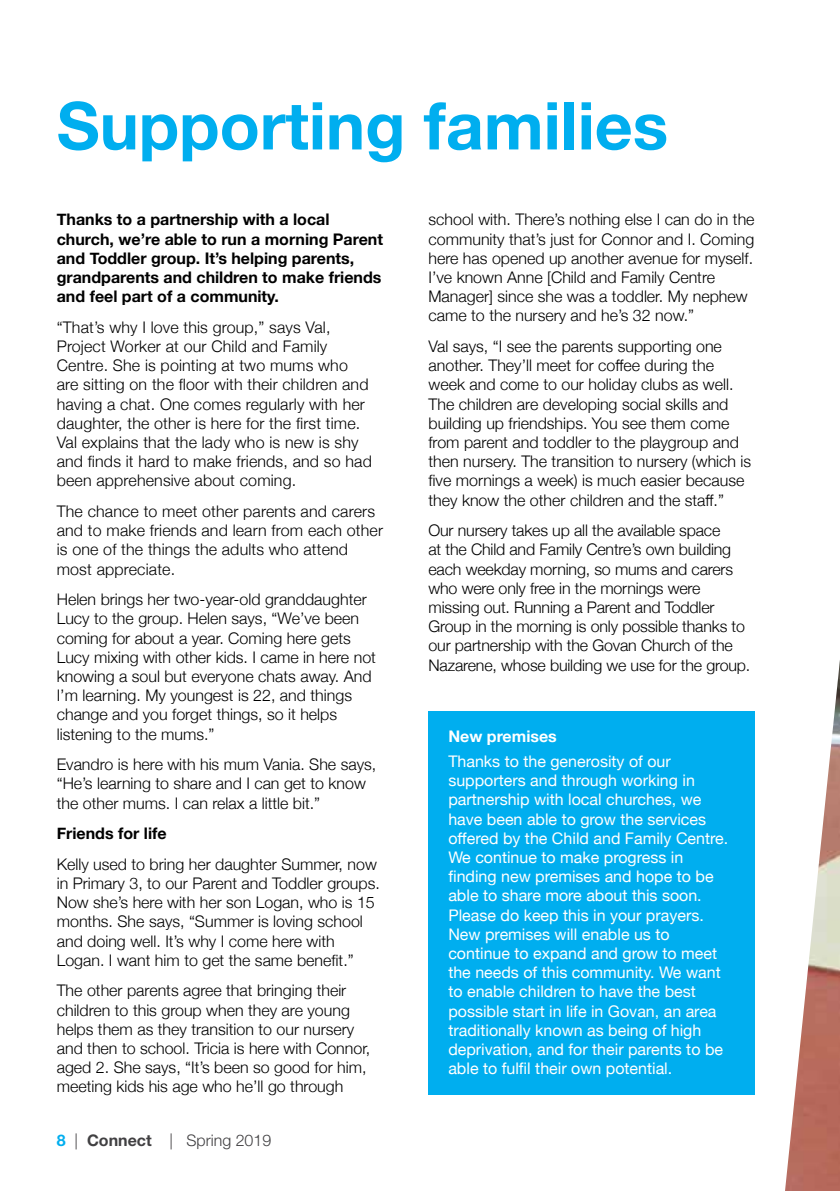
<style>
.page{position:relative;width:840px;height:1191px;background:#fff}
.page>*{position:absolute;margin:0;border:0;box-sizing:border-box;transform-origin:0 0}
.t1{font:700 66px "Helvetica Neue";color:#00aeef}
.t2{font:300 16px/19.2px "Helvetica Neue";color:#000}
.t3{font:16px/19.2px "Helvetica Neue";color:#fff}
.t4{font:700 16px/19.2px "Helvetica Neue";color:#000}
.t5{font:300 16px "Helvetica Neue LT Std";color:#414042}
.t6{font:700 16px "Helvetica Neue";color:#fff}
.s1{font-weight:700;color:#00aeef}
.s2{font-weight:700}
</style>
<div class="page">
<img style="left:785px;top:670px;width:54px;height:521px">
<div style="left:428px;top:711px;width:326px;height:384px;background:#00aeef"></div>
<h1 class="t1" style="left:57px;top:74px;width:612px">Supporting families</h1>
<p class="t4" style="left:57px;top:210px;width:327px">Thanks to a partnership with a local church, we’re able to run a morning Parent and Toddler group. It’s helping parents, grandparents and children to make friends and feel part of a community.</p>
<p class="t2" style="left:57px;top:316px;width:316px">“That’s why I love this group,” says Val, Project Worker at our Child and Family Centre. She is pointing at two mums who are sitting on the floor with their children and having a chat. One comes regularly with her daughter, the other is here for the first time.<br>Val explains that the lady who is new is shy and finds it hard to make friends, and so had been apprehensive about coming.</p>
<p class="t2" style="left:57px;top:500px;width:327px">The chance to meet other parents and carers and to make friends and learn from each other is one of the things the adults who attend most appreciate.</p>
<p class="t2" style="left:57px;top:589px;width:320px">Helen brings her two-year-old granddaughter Lucy to the group. Helen says, “We’ve been coming for about a year. Coming here gets Lucy mixing with other kids. I came in here not knowing a soul but everyone chats away. And I’m learning. My youngest is 22, and things change and you forget things, so it helps listening to the mums.”</p>
<p class="t2" style="left:57px;top:753px;width:321px">Evandro is here with his mum Vania. She says, “He’s learning to share and I can get to know the other mums. I can relax a little bit.”</p>
<p class="t4" style="left:57px;top:824px;width:111px">Friends for life</p>
<p class="t2" style="left:57px;top:853px;width:324px">Kelly used to bring her daughter Summer, now in Primary 3, to our Parent and Toddler groups.<br>Now she’s here with her son Logan, who is 15 months. She says, “Summer is loving school and doing well. It’s why I come here with Logan. I want him to get the same benefit.”</p>
<p class="t2" style="left:57px;top:980px;width:315px">The other parents agree that bringing their children to this group when they are young helps them as they transition to our nursery and then to school. Tricia is here with Connor, aged 2. She says, “It’s been so good for him, meeting kids his age who he’ll go through</p>
<p class="t5" style="left:57px;top:1130px;width:216px"><span class="s1">8</span> | <span class="s2">Connect</span> | Spring 2019</p>
<p class="t2" style="left:428px;top:209px;width:327px">school with. There’s nothing else I can do in the community that’s just for Connor and I. Coming here has opened up another avenue for myself.<br>I’ve known Anne [Child and Family Centre Manager] since she was a toddler. My nephew came to the nursery and he’s 32 now.”</p>
<p class="t2" style="left:428px;top:335px;width:324px">Val says, “I see the parents supporting one another. They’ll meet for coffee during the week and come to our holiday clubs as well.<br>The children are developing social skills and building up friendships. You see them come from parent and toddler to the playgroup and then nursery. The transition to nursery (which is five mornings a week) is much easier because they know the other children and the staff.”</p>
<p class="t2" style="left:428px;top:519px;width:323px">Our nursery takes up all the available space<br>at the Child and Family Centre’s own building each weekday morning, so mums and carers who were only free in the mornings were missing out. Running a Parent and Toddler Group in the morning is only possible thanks to our partnership with the Govan Church of the Nazarene, whose building we use for the group.</p>
<p class="t6" style="left:448px;top:723px;width:110px">New premises</p>
<p class="t3" style="left:448px;top:752px;width:281px">Thanks to the generosity of our supporters and through working in partnership with local churches, we have been able to grow the services offered by the Child and Family Centre.<br>We continue to make progress in finding new premises and hope to be able to share more about this soon.<br>Please do keep this in your prayers.<br>New premises will enable us to continue to expand and grow to meet the needs of this community. We want to enable children to have the best possible start in life in Govan, an area traditionally known as being of high deprivation, and for their parents to be able to fulfil their own potential.</p>
</div>
